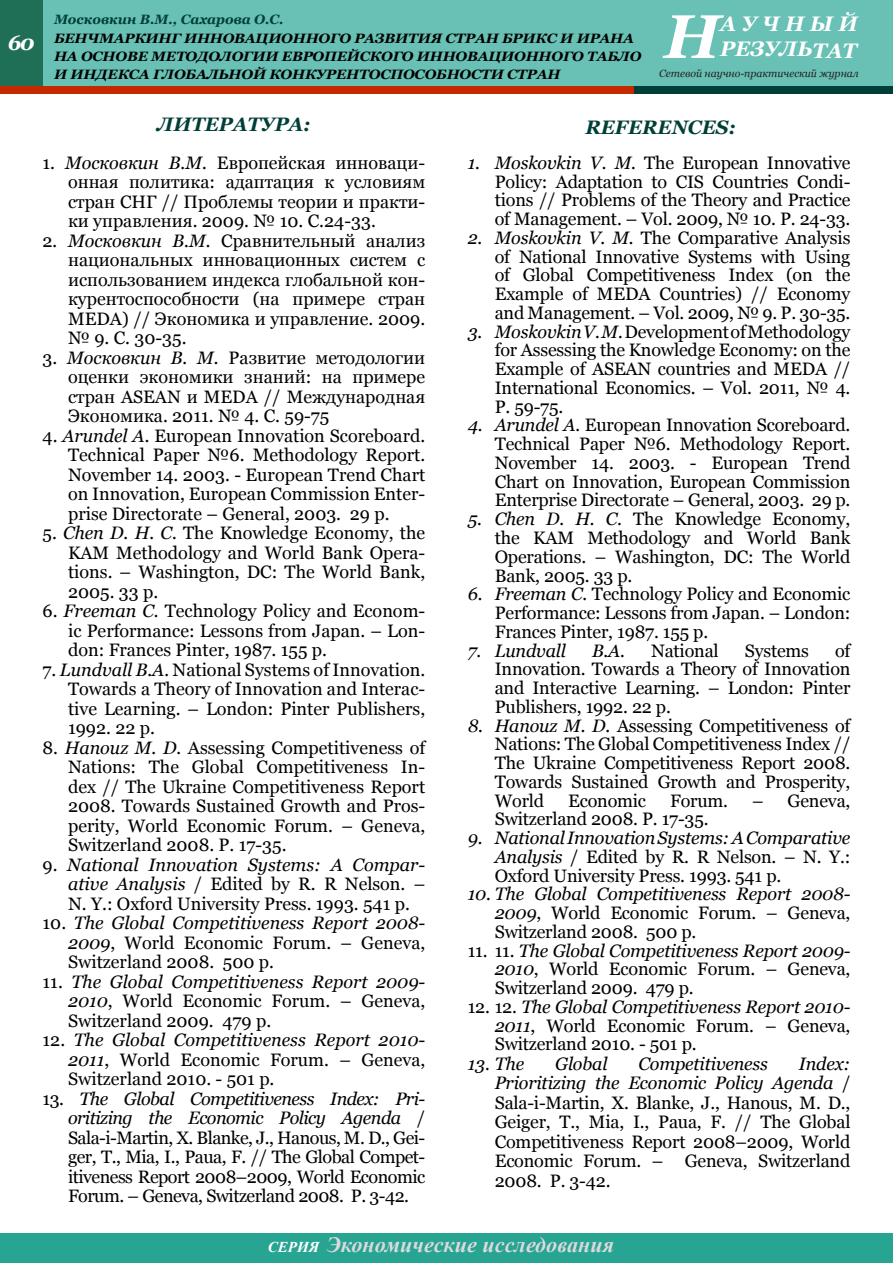
<style>
.page{position:relative;width:893px;height:1263px;background:#fff}
.page>*{position:absolute;margin:0;border:0;box-sizing:border-box;transform-origin:0 0}
.t1{font:italic 700 61.5px "Georgia";color:#fff}
.t2{font:italic 700 21.75px "Times New Roman";color:#dadbdc}
.t3{font:italic 700 21px/25.2px "Georgia";color:#fff}
.t4{font:italic 700 19.5px "Georgia";color:#003f37}
.t5{font:18px/19.5px "Georgia";letter-spacing:-.01em;color:#000;text-align:justify}
.t6{font:italic 18px "Georgia";letter-spacing:-.01em;color:#000}
.t7{font:italic 700 13.5px/18px "Georgia";letter-spacing:-.01em;color:#000;scale:1.05 1}
.t8{font:italic 700 13.5px "Georgia";color:#003f37}
.t9{font:italic 10.5px "Georgia";color:#222}
.s1{font-size:21px;color:#fff}
.s2{font-style:italic}
.s3{font-size:15px;color:#fff}
</style>
<div class="page">
<div style="left:0;top:0;width:893px;height:94px;background:#69c0b4"></div>
<div style="left:0;top:0;width:43px;height:90px;background:#1e6f56"></div>
<div style="left:0;top:86px;width:655px;height:8px;background:#c62900"></div>
<div style="left:634px;top:86px;width:259px;height:8px;background:#003f37"></div>
<div style="left:0;top:1233px;width:893px;height:30px;background:#28a493"></div>
<p class="t3" style="left:720px;top:11px;width:139px">АУЧНЫЙ<br>РЕЗУЛЬТАТ</p>
<p class="t9" style="left:659px;top:66px;width:201px">Сетевой научно-практический журнал</p>
<p class="t8" style="left:54px;top:10px;width:231px">Московкин В.М., Сахарова О.С.</p>
<h1 class="t1" style="left:664px;top:-3px;width:58px">Н</h1>
<p class="t7" style="left:54px;top:29px;width:561px;text-indent:-46px"><span class="s1">60</span> БЕНЧМАРКИНГ ИННОВАЦИОННОГО РАЗВИТИЯ СТРАН БРИКС И ИРАНА<br>НА ОСНОВЕ МЕТОДОЛОГИИ ЕВРОПЕЙСКОГО ИННОВАЦИОННОГО ТАБЛО<br>И ИНДЕКСА ГЛОБАЛЬНОЙ КОНКУРЕНТОСПОСОБНОСТИ СТРАН</p>
<p class="t4" style="left:157px;top:112px;width:155px">Ли тература:</p>
<p class="t5" style="left:68px;top:153px;width:359px;text-indent:-26px">1. <span class="s2">Московкин В.М.</span> Европейская инноваци&shy;онная политика: адаптация к условиям стран СНГ // Проблемы теории и практи&shy;ки управления. 2009. № 10. С.24-33.</p>
<p class="t5" style="left:68px;top:231px;width:359px;text-indent:-26px">2<span class="s2">. Московкин В.М.</span> Сравнительный анализ национальных инновационных систем с использованием индекса глобальной кон&shy;курентоспособности (на примере стран MEDA) // Экономика и управление. 2009. № 9. С. 30-35.</p>
<p class="t5" style="left:68px;top:348px;width:359px;text-indent:-26px">3. <span class="s2">Московкин В. М.</span> Развитие методологии оценки экономики знаний: на примере стран ASEAN и MEDA // Международная Экономика. 2011. № 4. С. 59-75</p>
<p class="t5" style="left:68px;top:426px;width:359px;text-indent:-26px">4. <span class="s2">Arundel A.</span> European Innovation Scoreboard.<br>Technical Paper №6. Methodology Report.<br>November 14. 2003. - European Trend Chart on Innovation, European Commission Enter&shy;prise Directorate – General, 2003. 29 p.</p>
<p class="t5" style="left:68px;top:524px;width:359px;text-indent:-26px">5. <span class="s2">Chen D. H. C.</span> The Knowledge Economy, the KAM Methodology and World Bank Opera&shy;tions. – Washington, DC: The World Bank, 2005. 33 p.</p>
<p class="t5" style="left:68px;top:602px;width:359px;text-indent:-26px">6. <span class="s2">Freeman C.</span> Technology Policy and Econom&shy;ic Performance: Lessons from Japan. – Lon&shy;don: Frances Pinter, 1987. 155 p.</p>
<p class="t5" style="left:68px;top:660px;width:359px;text-indent:-26px">7. <span class="s2">Lundvall B.A.</span> National Systems of Innovation.<br>Towards a Theory of Innovation and Interac&shy;tive Learning. – London: Pinter Publishers, 1992. 22 p.</p>
<p class="t5" style="left:68px;top:738px;width:359px;text-indent:-26px">8. <span class="s2">Hanouz M. D.</span> Assessing Competitiveness of Nations: The Global Competitiveness In&shy;dex // The Ukraine Competitiveness Report 2008. Towards Sustained Growth and Pros&shy;perity, World Economic Forum. – Geneva, Switzerland 2008. P. 17-35.</p>
<p class="t5" style="left:68px;top:855px;width:359px;text-indent:-26px">9. <span class="s2">National Innovation Systems: A Compar&shy;ative Analysis</span> / Edited by R. R Nelson. – N. Y.: Oxford University Press. 1993. 541 p.</p>
<p class="t5" style="left:68px;top:914px;width:359px;text-indent:-26px">10. <span class="s2">The Global Competitiveness Report 2008- 2009</span>, World Economic Forum. – Geneva, Switzerland 2008. 500 p.</p>
<p class="t5" style="left:68px;top:972px;width:359px;text-indent:-26px">11. <span class="s2">The Global Competitiveness Report 2009- 2010</span>, World Economic Forum. – Geneva, Switzerland 2009. 479 p.</p>
<p class="t5" style="left:68px;top:1030px;width:359px;text-indent:-26px">12. <span class="s2">The Global Competitiveness Report 2010- 2011</span>, World Economic Forum. – Geneva, Switzerland 2010. - 501 p.</p>
<p class="t5" style="left:68px;top:1089px;width:359px;text-indent:-26px">13. <span class="s2">The Global Competitiveness Index: Pri&shy;oritizing the Economic Policy Agenda</span> / Sala-i-Martin, X. Blanke, J., Hanous, M. D., Gei&shy;ger, T., Мia, I., Paua, F. // The Global Compet&shy;itiveness Report 2008–2009, World Economic Forum. – Geneva, Switzerland 2008. P. 3-42.</p>
<p class="t4" style="left:585px;top:114px;width:152px">REFERENCES:</p>
<p class="t5" style="left:495px;top:154px;width:357px;line-height:18.8px;text-indent:-27px"><span class="s2">1. Moskovkin V. M.</span> The European Innovative Policy: Adaptation to CIS Countries Condi&shy;tions // Problems of the Theory and Practice of Management. – Vol. 2009, № 10. P. 24-33.</p>
<p class="t5" style="left:495px;top:229px;width:357px;line-height:18.8px;text-indent:-27px"><span class="s2">2. Moskovkin V. M.</span> The Comparative Analysis of National Innovative Systems with Using of Global Competitiveness Index (on the Example of MEDA Countries) // Economy and Management. – Vol. 2009, № 9. P. 30-35.</p>
<p class="t5" style="left:495px;top:322px;width:357px;line-height:18.8px;text-indent:-27px"><span class="s2">3. Moskovkin V. M.</span> Development of Methodology for Assessing the Knowledge Economy: on the Example of ASEAN countries and MEDA // International Economics. – Vol. 2011, № 4.<br>P. 59-75.</p>
<p class="t5" style="left:495px;top:416px;width:357px;line-height:18.8px;text-indent:-27px"><span class="s2">4. Arundel A.</span> European Innovation Scoreboard.<br>Technical Paper №6. Methodology Report.<br>November 14. 2003. - European Trend Chart on Innovation, European Commission Enterprise Directorate – General, 2003. 29 p.</p>
<p class="t5" style="left:495px;top:510px;width:357px;line-height:18.8px;text-indent:-27px"><span class="s2">5. Chen D. H. C</span>. The Knowledge Economy, the KAM Methodology and World Bank Operations. – Washington, DC: The World Bank, 2005. 33 p.</p>
<p class="t5" style="left:495px;top:585px;width:357px;line-height:18.8px;text-indent:-27px"><span class="s2">6. Freeman C.</span> Technology Policy and Economic Performance: Lessons from Japan. – London:<br>Frances Pinter, 1987. 155 p.</p>
<p class="t6" style="left:468px;top:639px;width:100px">7. Lundvall</p>
<p class="t6" style="left:592px;top:639px;width:35px">B.A.</p>
<p class="t5" style="left:651px;top:641px;width:69px">National</p>
<p class="t5" style="left:745px;top:641px;width:66px">Systems</p>
<p class="t5" style="left:495px;top:641px;width:357px;line-height:18.8px;text-indent:340px">of Innovation. Towards a Theory of Innovation and Interactive Learning. – London: Pinter Publishers, 1992. 22 p.</p>
<p class="t5" style="left:495px;top:716px;width:357px;line-height:18.8px;text-indent:-27px"><span class="s2">8. Hanouz M. D.</span> Assessing Competitiveness of Nations: The Global Competitiveness Index // The Ukraine Competitiveness Report 2008.<br>Towards Sustained Growth and Prosperity, World</p>
<p class="t5" style="left:568px;top:791px;width:80px">Economic</p>
<p class="t5" style="left:670px;top:791px;width:60px">Forum.</p>
<p class="t5" style="left:752px;top:791px;width:100px">– Geneva,</p>
<p class="t5" style="left:495px;top:810px;width:215px">Switzerland 2008. P. 17-35.</p>
<p class="t5" style="left:495px;top:829px;width:357px;line-height:18.8px;text-indent:-27px"><span class="s2">9. National Innovation Systems: A Comparative Analysis</span> / Edited by R. R Nelson. – N. Y.:<br>Oxford University Press. 1993. 541 p.</p>
<p class="t5" style="left:495px;top:885px;width:357px;line-height:18.8px;text-indent:-27px"><span class="s2">10. The Global Competitiveness Report 2008- 2009</span>, World Economic Forum. – Geneva, Switzerland 2008. 500 p.</p>
<p class="t5" style="left:495px;top:941px;width:357px;line-height:18.8px;text-indent:-27px">11. 11. <span class="s2">The Global Competitiveness Report 2009- 2010</span>, World Economic Forum. – Geneva, Switzerland 2009. 479 p.</p>
<p class="t5" style="left:495px;top:998px;width:357px;line-height:18.8px;text-indent:-27px">12. 12. <span class="s2">The Global Competitiveness Report 2010- 2011</span>, World Economic Forum. – Geneva, Switzerland 2010. - 501 p.</p>
<p class="t6" style="left:468px;top:1052px;width:58px">13. The</p>
<p class="t6" style="left:555px;top:1052px;width:54px">Global</p>
<p class="t6" style="left:638px;top:1052px;width:131px">Competitiveness</p>
<p class="t5" style="left:495px;top:1054px;width:357px;text-indent:304px"><span class="s2">Index:<br>Prioritizing the Economic Policy Agenda</span> / Sala-i-Martin, X. Blanke, J., Hanous, M. D., Geiger, T., Мia, I., Paua, F. // The Global Competitiveness Report 2008–2009, World Economic Forum. – Geneva, Switzerland 2008. P. 3-42.</p>
<p class="t2" style="left:268px;top:1229px;width:348px"><span class="s3">СЕРИЯ</span> Экономические исследования</p>
</div>
